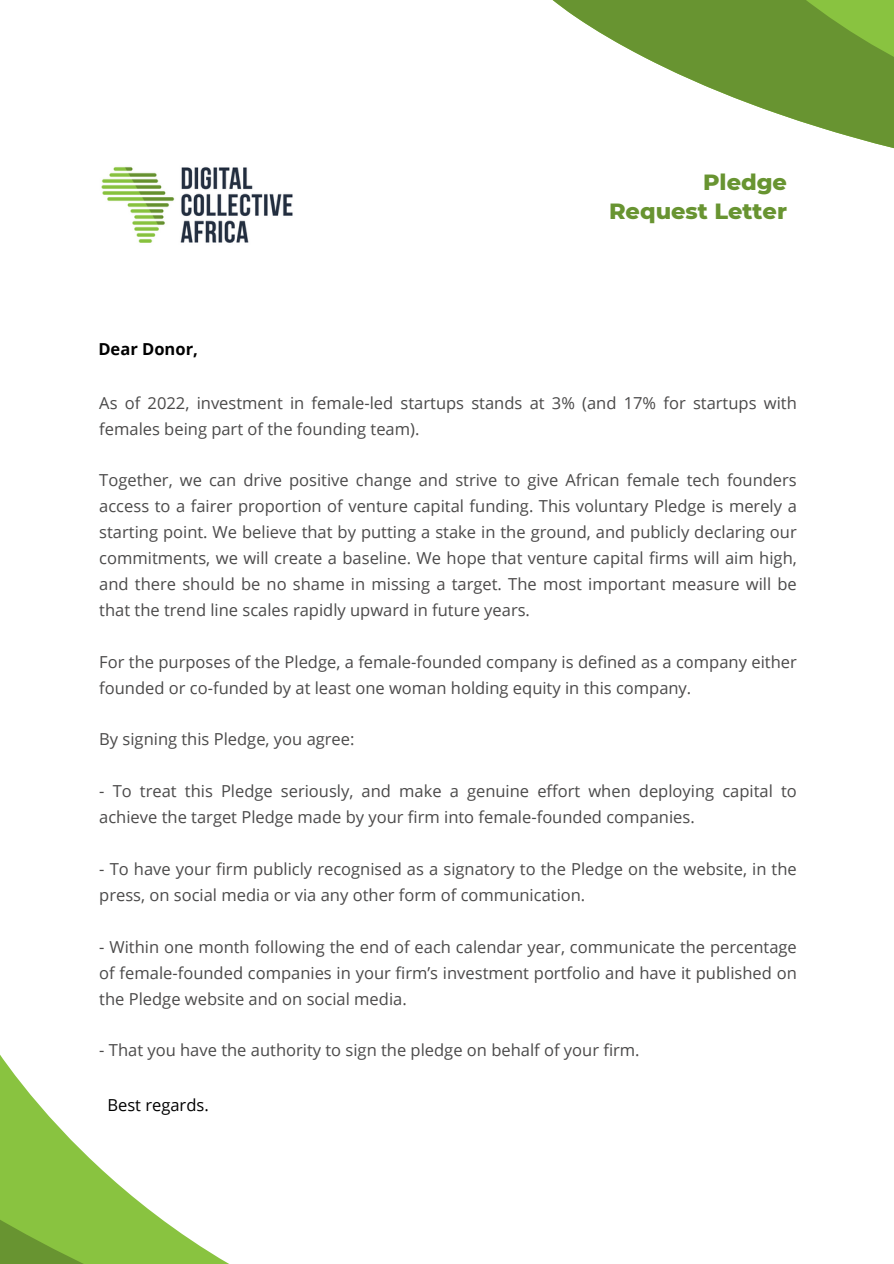
<style>
.page{position:relative;width:894px;height:1264px;background:#fff}
.page>*{position:absolute;margin:0;border:0;box-sizing:border-box;transform-origin:0 0}
.t1{font:800 22.5px "Montserrat";color:#689431}
.t2{font:16.5px/26px "Open Sans";color:#4b4a4a}
.t3{font:16.5px "Open Sans";color:#000}
.t4{font:700 16.5px "Open Sans";color:#000}
</style>
<div class="page">
<svg style="left:0;top:1068px;width:228px;height:195px"></svg>
<svg style="left:552px;top:0;width:341px;height:148px;fill:#689431"></svg>
<img style="left:101px;top:167px;width:192px;height:76px">
<p class="t4" style="left:98px;top:337px;width:101px">Dear Donor,</p>
<p class="t1" style="left:703px;top:168px;width:85px">Pledge</p>
<p class="t1" style="left:609px;top:197px;width:179px">Request Letter</p>
<p class="t2" style="left:99px;top:389px;width:698px">As of 2022, investment in female-led startups stands at 3% (and 17% for startups with females being part of the founding team).</p>
<p class="t2" style="left:99px;top:467px;width:698px;text-align:justify">Together, we can drive positive change and strive to give African female tech founders access to a fairer proportion of venture capital funding. This voluntary Pledge is merely a starting point. We believe that by putting a stake in the ground, and publicly declaring our commitments, we will create a baseline. We hope that venture capital firms will aim high, and there should be no shame in missing a target. The most important measure will be that the trend line scales rapidly upward in future years.</p>
<p class="t2" style="left:99px;top:648px;width:698px">For the purposes of the Pledge, a female-founded company is defined as a company either founded or co-funded by at least one woman holding equity in this company.</p>
<p class="t2" style="left:99px;top:726px;width:257px">By signing this Pledge, you agree:</p>
<p class="t2" style="left:99px;top:777px;width:698px">- To treat this Pledge seriously, and make a genuine effort when deploying capital to achieve the target Pledge made by your firm into female-founded companies.</p>
<p class="t2" style="left:99px;top:855px;width:698px">- To have your firm publicly recognised as a signatory to the Pledge on the website, in the press, on social media or via any other form of communication.</p>
<p class="t2" style="left:99px;top:933px;width:698px;text-align:justify">- Within one month following the end of each calendar year, communicate the percentage of female-founded companies in your firm’s investment portfolio and have it published on the Pledge website and on social media.</p>
<p class="t2" style="left:99px;top:1036px;width:541px">- That you have the authority to sign the pledge on behalf of your firm.</p>
<p class="t3" style="left:107px;top:1093px;width:103px">Best regards.</p>
</div>
